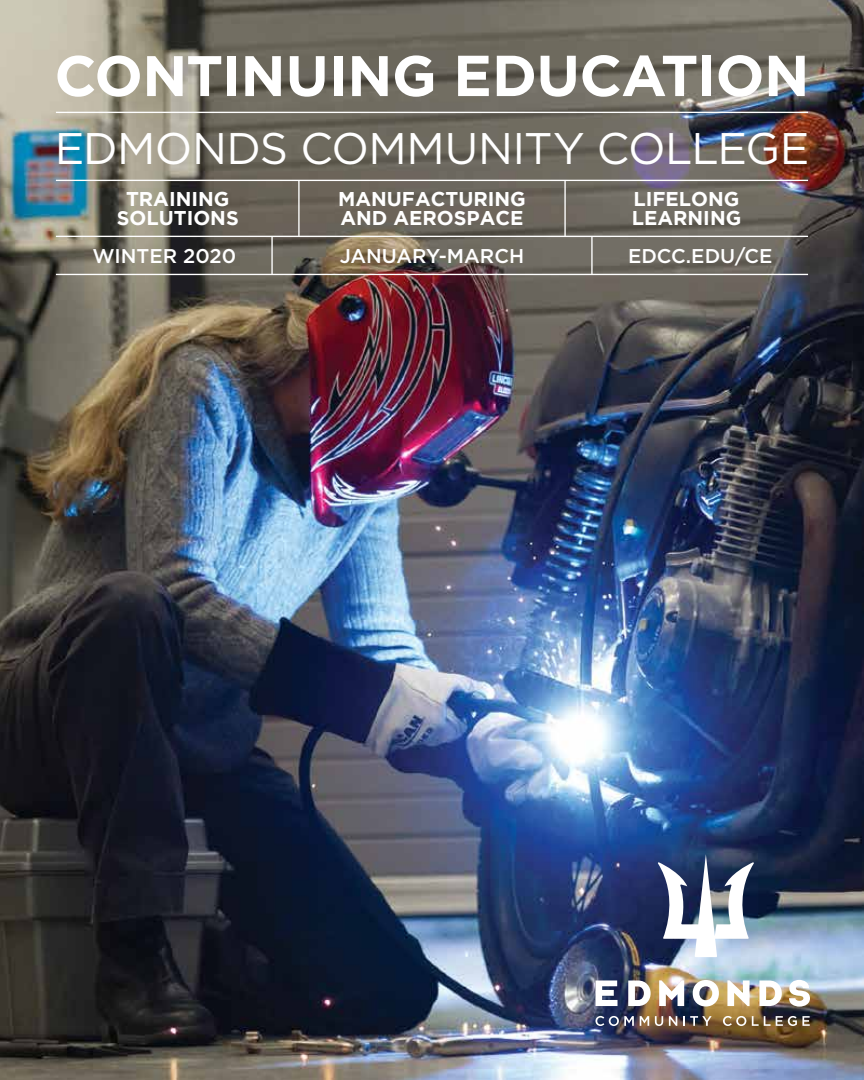
<style>
.page{position:relative;width:864px;height:1080px;background:#fff}
.page>*{position:absolute;margin:0;border:0;box-sizing:border-box;transform-origin:0 0}
.t1{font:700 57px "Gotham";letter-spacing:-.01em;color:#fff}
.t2{font:44.25px "Gotham";letter-spacing:-.01em;color:#fff}
.t3{font:700 19.95px/19.6px "Gotham";color:#fff}
.t4{font:500 19.95px "Gotham";color:#fff}
.s1{font-size:57.6px}
</style>
<div class="page">
<img style="left:0;top:0;width:864px;height:1080px">
<hr style="left:56px;top:112px;width:752px;height:1px;background:#fff">
<hr style="left:56px;top:274px;width:752px;height:1px;background:#fff">
<hr style="left:56px;top:180px;width:752px;height:1px;background:#fff">
<hr style="left:56px;top:236px;width:752px;height:1px;background:#fff">
<hr style="left:564px;top:180px;width:2px;height:56px;background:#fff">
<hr style="left:298px;top:180px;width:2px;height:56px;background:#fff">
<hr style="left:271px;top:236px;width:2px;height:38px;background:#fff">
<hr style="left:591px;top:236px;width:2px;height:38px;background:#fff">
<svg style="left:595px;top:1016px;width:39px;height:10px"></svg>
<svg style="left:640px;top:1016px;width:9px;height:10px"></svg>
<svg style="left:655px;top:1016px;width:8px;height:10px"></svg>
<svg style="left:669px;top:1016px;width:8px;height:10px"></svg>
<svg style="left:683px;top:1016px;width:29px;height:10px"></svg>
<svg style="left:723px;top:1016px;width:23px;height:10px"></svg>
<svg style="left:752px;top:1016px;width:58px;height:10px"></svg>
<svg style="left:595px;top:980px;width:23px;height:26px"></svg>
<svg style="left:628px;top:981px;width:23px;height:25px"></svg>
<svg style="left:659px;top:980px;width:25px;height:26px"></svg>
<svg style="left:693px;top:980px;width:26px;height:27px"></svg>
<svg style="left:727px;top:980px;width:23px;height:26px"></svg>
<svg style="left:759px;top:981px;width:23px;height:25px"></svg>
<svg style="left:789px;top:980px;width:21px;height:27px"></svg>
<svg style="left:658px;top:854px;width:96px;height:103px"></svg>
<h1 class="t1" style="left:54px;top:43px;width:757px">CONTINUING <span class="s1">EDUCATION</span></h1>
<h2 class="t2" style="left:55px;top:120px;width:756px">EDMONDS COMMUNITY COLLEGE</h2>
<p class="t3" style="left:117px;top:188px;width:124px;text-align:center">TRAINING<br>SOLUTIONS</p>
<p class="t4" style="left:92px;top:243px;width:145px">WINTER 2020</p>
<p class="t4" style="left:340px;top:243px;width:186px">JANUARY-MARCH</p>
<p class="t4" style="left:628px;top:243px;width:146px">EDCC.EDU/CE</p>
<p class="t3" style="left:338px;top:188px;width:189px">MANUFACTURING<br>AND AEROSPACE</p>
<p class="t3" style="left:632px;top:188px;width:111px">LIFELONG<br>LEARNING</p>
</div>
